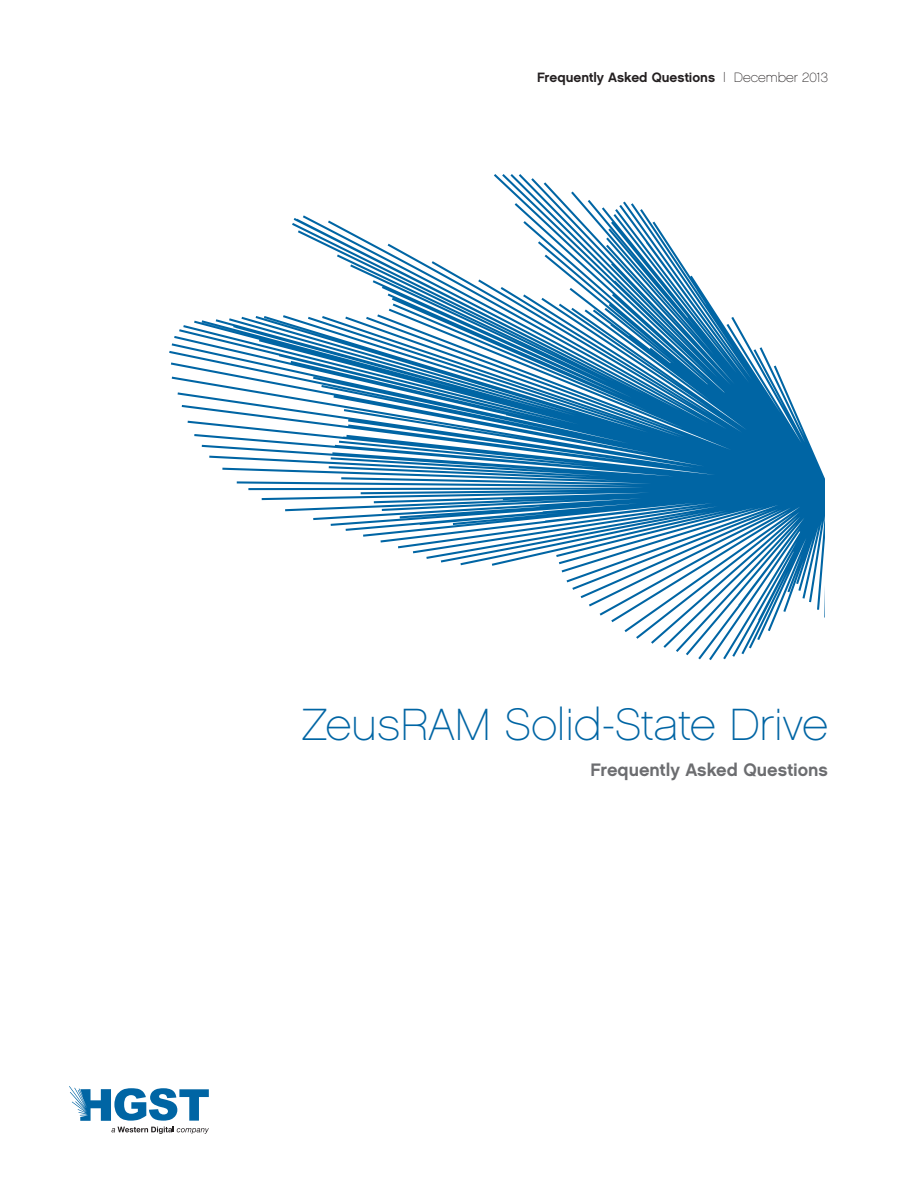
<style>
.page{position:relative;width:918px;height:1188px;background:#fff}
.page>*{position:absolute;margin:0;border:0;box-sizing:border-box;transform-origin:0 0}
.COVER_TITLE{font:45px "Chalet Paris Nineteen Sixty";color:#0065a4}
.COVER_SUBHEAD{font:18px "Chalet New York Nineteen Sixty";color:#6c6d70}
.DATE_ON_COVER{font:13.5px "Chalet New York Nineteen Sixty";color:#231f20}
.s1{font-family:"Chalet Paris Nineteen Sixty"}
</style>
<div class="page">
<svg style="left:169px;top:174px;width:656px;height:486px"></svg>
<svg style="left:69px;top:1086px;width:140px;height:35px"></svg>
<svg style="left:111px;top:1127px;width:98px;height:7px"></svg>
<p class="DATE_ON_COVER" style="left:537px;top:69px;width:292px">Frequently Asked Questions <span class="s1">| December 2013</span></p>
<p class="COVER_TITLE" style="left:302px;top:698px;width:527px">ZeusRAM Solid-State Drive</p>
<p class="COVER_SUBHEAD" style="left:591px;top:759px;width:239px">Frequently Asked Questions</p>
</div>
